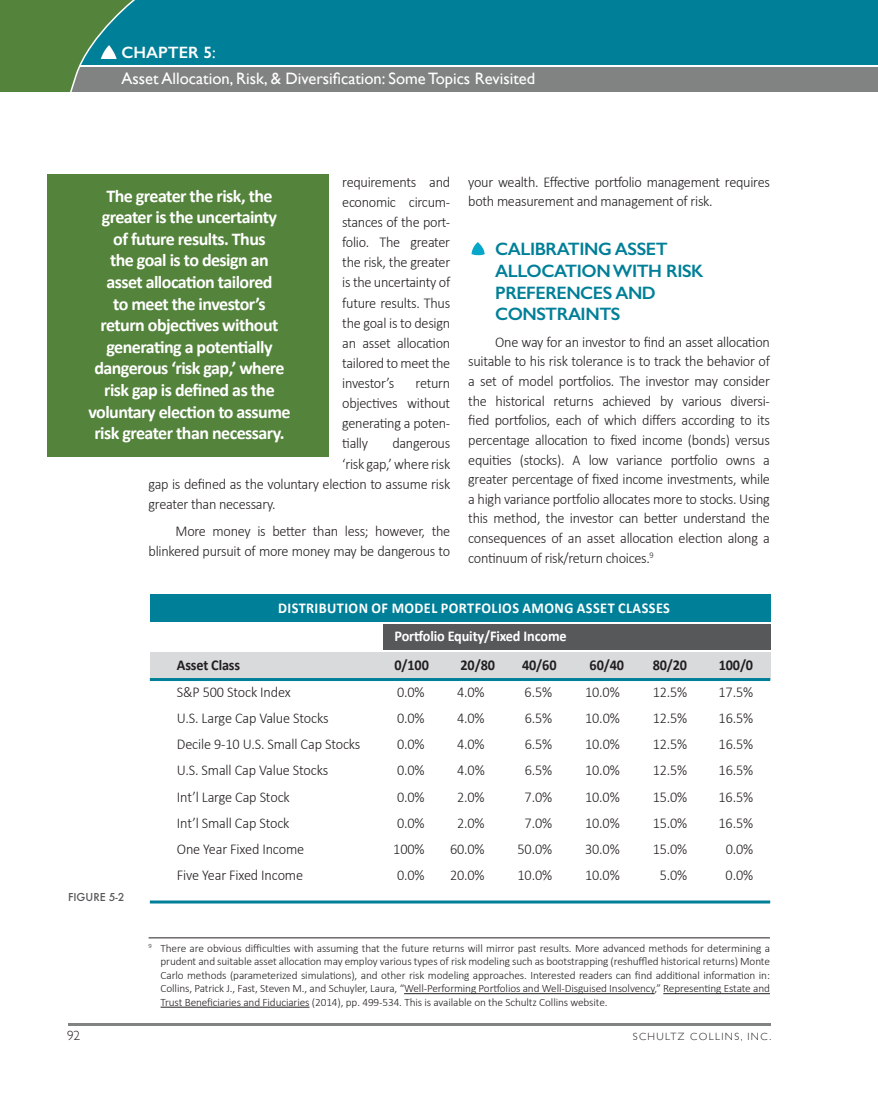
<style>
.page{position:relative;width:878px;height:1107px;background:#fff}
.page>*{position:absolute;margin:0;border:0;box-sizing:border-box;transform-origin:0 0}
.t1{font:700 18px/21.6px "Calibri";letter-spacing:-.03em;color:#fff;text-align:center}
.t2{font:600 18px/21.8px "Gill Sans";letter-spacing:-.025em;color:#007f98}
.t3{font:16.5px/25.5px "Gill Sans";color:#fff}
.t4{font:300 15px/20.1px "Calibri";letter-spacing:-.02em;color:#231f20;text-align:justify;scale:.95 1}
.t5{font:700 15px/27.8px "Calibri";letter-spacing:.03em;color:#fff;scale:.95 1}
.t6{font:700 15px "Calibri";letter-spacing:-.01em;color:#231f20;scale:.95 1}
.t7{font:300 13.5px "Gill Sans";color:#231f20}
.t8{font:500 12px "Futura T";color:#57585a}
.t9{font:300 11.25px/13.5px "Calibri";letter-spacing:-.01em;color:#231f20;text-align:justify}
.t10{font:300 10.5px "Gill Sans";letter-spacing:.13em;color:#231f20}
.s1{font-weight:600}
</style>
<div class="page">
<svg style="left:0;top:0;width:878px;height:91px;background:#2d828a"></svg>
<hr style="left:68px;top:1024px;width:702px;height:2px;background:#818282">
<img style="left:98px;top:45px;width:22px;height:14px">
<svg style="left:471px;top:242px;width:13px;height:13px"></svg>
<hr style="left:148px;top:938px;width:622px;height:1px;background:#231f20">
<hr style="left:404px;top:993px;width:250px;height:1px;background:#231f20">
<hr style="left:663px;top:993px;width:107px;height:1px;background:#231f20">
<hr style="left:160px;top:1007px;width:149px;height:1px;background:#231f20">
<div style="left:150px;top:652px;width:620px;height:28px;background:#d9dadc"></div>
<div style="left:150px;top:595px;width:620px;height:27px;background:#007f98"></div>
<div style="left:383px;top:624px;width:387px;height:26px;background:#57585a"></div>
<hr style="left:150px;top:678px;width:620px;height:3px;background:#007f98">
<hr style="left:150px;top:901px;width:620px;height:3px;background:#007f98">
<div style="left:47px;top:175px;width:282px;height:282px;background:#54833b"></div>
<p class="t3" style="left:121px;top:40px;width:415px"><span class="s1">CHAPTER 5</span>:<br>Asset Allocation, Risk, &amp; Diversification: Some Topics Revisited</p>
<p class="t4" style="left:342px;top:172px;width:115px">requirements and economic circum&shy;stances of the port&shy;folio. The greater the risk, the greater is the uncertainty of future results. Thus the goal is to design an asset allocation tailored to meet the investor’s</p>
<p class="t1" style="left:88px;top:184px;width:204px">The greater the risk, the greater is the uncertainty<br>of future results. Thus<br>the goal is to design an<br>asset allocation tailored<br>to meet the investor’s<br>return objectives without generating a potentially dangerous ‘risk gap,’ where risk gap is defined as the voluntary election to assume risk greater than necessary.</p>
<p class="t4" style="left:342px;top:373px;width:115px;text-indent:73px">return objectives without generating a poten&shy;tially</p>
<p class="t4" style="left:392px;top:433px;width:62px">dangerous</p>
<p class="t4" style="left:342px;top:453px;width:115px">‘risk gap,’ where risk</p>
<p class="t4" style="left:148px;top:474px;width:319px">gap is defined as the voluntary election to assume risk</p>
<p class="t4" style="left:148px;top:494px;width:135px">greater than necessary.</p>
<p class="t4" style="left:148px;top:521px;width:319px;text-align:right">More money is better than less; however, the blinkered pursuit of more money may be dangerous to</p>
<p class="t4" style="left:468px;top:172px;width:319px;line-height:19.6px">your wealth. Effective portfolio management requires both measurement and management of risk.</p>
<p class="t2" style="left:495px;top:238px;width:210px">CALIBRATING ASSET<br>ALLOCATION WITH RISK<br>PREFERENCES AND<br>CONSTRAINTS</p>
<p class="t4" style="left:468px;top:332px;width:319px;line-height:19.6px;text-indent:27px">One way for an investor to find an asset allocation suitable to his risk tolerance is to track the behavior of a set of model portfolios. The investor may consider the historical returns achieved by various diversi&shy;fied portfolios, each of which differs according to its percentage allocation to fixed income (bonds) versus equities (stocks). A low variance portfolio owns a greater percentage of fixed income investments, while a high variance portfolio allocates more to stocks. Using this method, the investor can better understand the consequences of an asset allocation election along a continuum of risk/return choices.<sup>9</sup></p>
<p class="t5" style="left:394px;top:594px;width:291px;text-indent:-116px">DISTRIBUTION OF MODEL PORTFOLIOS AMONG ASSET CLASSES<br>Portfolio Equity/Fixed Income</p>
<p class="t8" style="left:68px;top:890px;width:58px">FIGURE 5-2</p>
<p class="t6" style="left:177px;top:656px;width:68px">Asset Class</p>
<p class="t6" style="left:394px;top:656px;width:38px">0/100</p>
<p class="t6" style="left:460px;top:656px;width:38px">20/80</p>
<p class="t6" style="left:522px;top:656px;width:38px">40/60</p>
<p class="t6" style="left:589px;top:656px;width:38px">60/40</p>
<p class="t6" style="left:652px;top:656px;width:38px">80/20</p>
<p class="t6" style="left:718px;top:656px;width:38px">100/0</p>
<p class="t4" style="left:177px;top:681px;width:121px">S&amp;P 500 Stock Index</p>
<p class="t4" style="left:397px;top:681px;width:31px">0.0%</p>
<p class="t4" style="left:457px;top:681px;width:31px">4.0%</p>
<p class="t4" style="left:524px;top:681px;width:31px">6.5%</p>
<p class="t4" style="left:585px;top:681px;width:38px">10.0%</p>
<p class="t4" style="left:652px;top:681px;width:38px">12.5%</p>
<p class="t4" style="left:718px;top:681px;width:38px">17.5%</p>
<p class="t4" style="left:177px;top:708px;width:161px">U.S. Large Cap Value Stocks</p>
<p class="t4" style="left:397px;top:708px;width:31px">0.0%</p>
<p class="t4" style="left:457px;top:708px;width:31px">4.0%</p>
<p class="t4" style="left:524px;top:708px;width:31px">6.5%</p>
<p class="t4" style="left:585px;top:708px;width:38px">10.0%</p>
<p class="t4" style="left:652px;top:708px;width:38px">12.5%</p>
<p class="t4" style="left:718px;top:708px;width:38px">16.5%</p>
<p class="t4" style="left:177px;top:734px;width:195px">Decile 9-10 U.S. Small Cap Stocks</p>
<p class="t4" style="left:397px;top:734px;width:31px">0.0%</p>
<p class="t4" style="left:457px;top:734px;width:31px">4.0%</p>
<p class="t4" style="left:524px;top:734px;width:31px">6.5%</p>
<p class="t4" style="left:585px;top:734px;width:38px">10.0%</p>
<p class="t4" style="left:652px;top:734px;width:38px">12.5%</p>
<p class="t4" style="left:718px;top:734px;width:38px">16.5%</p>
<p class="t4" style="left:177px;top:760px;width:161px">U.S. Small Cap Value Stocks</p>
<p class="t4" style="left:397px;top:760px;width:31px">0.0%</p>
<p class="t4" style="left:457px;top:760px;width:31px">4.0%</p>
<p class="t4" style="left:524px;top:760px;width:31px">6.5%</p>
<p class="t4" style="left:585px;top:760px;width:38px">10.0%</p>
<p class="t4" style="left:652px;top:760px;width:38px">12.5%</p>
<p class="t4" style="left:718px;top:760px;width:38px">16.5%</p>
<p class="t4" style="left:177px;top:786px;width:120px">Int’l Large Cap Stock</p>
<p class="t4" style="left:397px;top:786px;width:31px">0.0%</p>
<p class="t4" style="left:457px;top:786px;width:31px">2.0%</p>
<p class="t4" style="left:524px;top:786px;width:31px">7.0%</p>
<p class="t4" style="left:585px;top:786px;width:38px">10.0%</p>
<p class="t4" style="left:652px;top:786px;width:38px">15.0%</p>
<p class="t4" style="left:718px;top:786px;width:38px">16.5%</p>
<p class="t4" style="left:177px;top:813px;width:120px">Int’l Small Cap Stock</p>
<p class="t4" style="left:397px;top:813px;width:31px">0.0%</p>
<p class="t4" style="left:457px;top:813px;width:31px">2.0%</p>
<p class="t4" style="left:524px;top:813px;width:31px">7.0%</p>
<p class="t4" style="left:585px;top:813px;width:38px">10.0%</p>
<p class="t4" style="left:652px;top:813px;width:38px">15.0%</p>
<p class="t4" style="left:718px;top:813px;width:38px">16.5%</p>
<p class="t4" style="left:177px;top:839px;width:135px">One Year Fixed Income</p>
<p class="t4" style="left:393px;top:839px;width:34px">100%</p>
<p class="t4" style="left:450px;top:839px;width:38px">60.0%</p>
<p class="t4" style="left:517px;top:839px;width:38px">50.0%</p>
<p class="t4" style="left:585px;top:839px;width:38px">30.0%</p>
<p class="t4" style="left:652px;top:839px;width:38px">15.0%</p>
<p class="t4" style="left:725px;top:839px;width:31px">0.0%</p>
<p class="t4" style="left:177px;top:865px;width:134px">Five Year Fixed Income</p>
<p class="t4" style="left:397px;top:865px;width:31px">0.0%</p>
<p class="t4" style="left:450px;top:865px;width:38px">20.0%</p>
<p class="t4" style="left:517px;top:865px;width:38px">10.0%</p>
<p class="t4" style="left:585px;top:865px;width:38px">10.0%</p>
<p class="t4" style="left:659px;top:865px;width:31px">5.0%</p>
<p class="t4" style="left:725px;top:865px;width:31px">0.0%</p>
<p class="t9" style="left:160px;top:941px;width:611px;text-indent:-12px"><sup>9</sup> There are obvious difficulties with assuming that the future returns will mirror past results. More advanced methods for determining a prudent and suitable asset allocation may employ various types of risk modeling such as bootstrapping (reshuffled historical returns) Monte Carlo methods (parameterized simulations), and other risk modeling approaches. Interested readers can find additional information in:<br>Collins, Patrick J., Fast, Steven M., and Schuyler, Laura, “Well-Performing Portfolios and Well-Disguised Insolvency,” Representing Estate and Trust Beneficiaries and Fiduciaries (2014), pp. 499-534. This is available on the Schultz Collins website.</p>
<p class="t7" style="left:67px;top:1025px;width:15px">92</p>
<p class="t10" style="left:632px;top:1028px;width:140px">SCHULTZ COLLINS, INC.</p>
</div>
